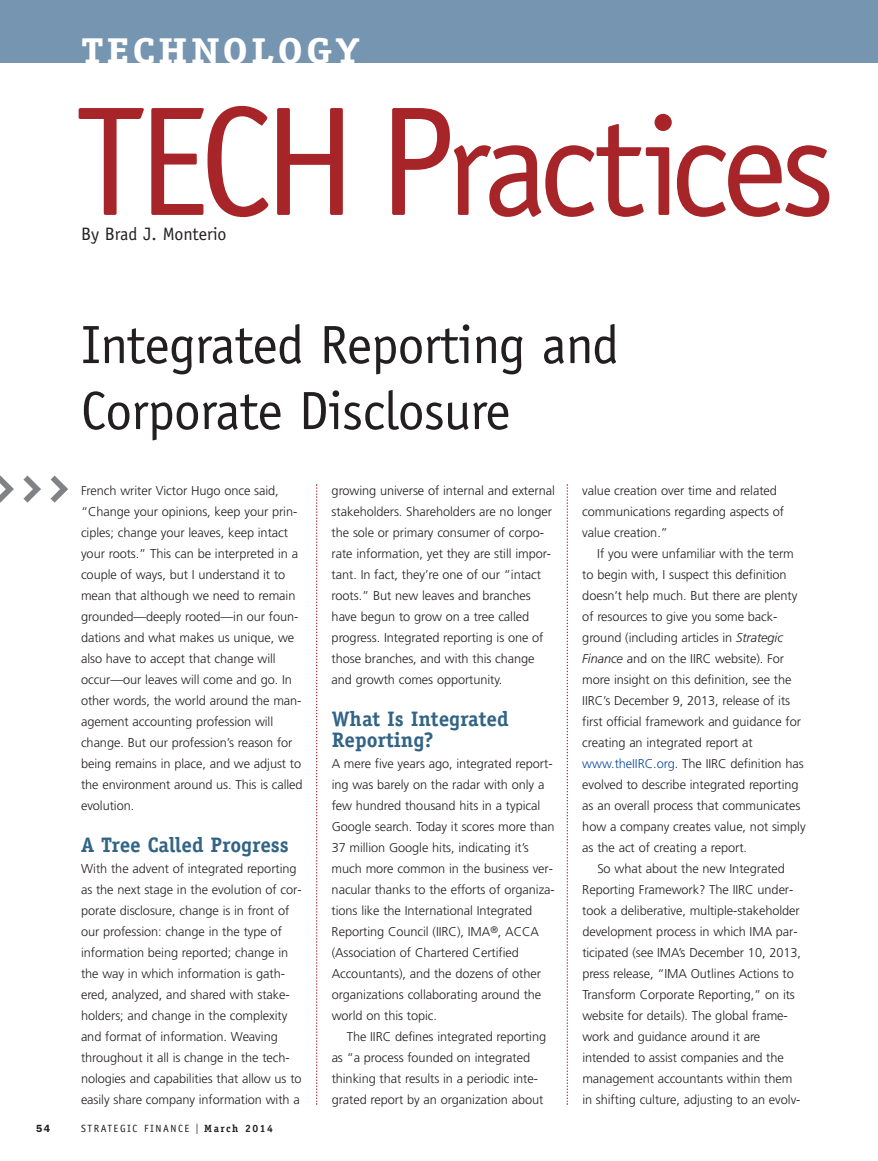
<style>
.page{position:relative;width:878px;height:1161px;background:#fff}
.page>*{position:absolute;margin:0;border:0;box-sizing:border-box;transform-origin:0 0}
.t1{font:141px "Officina Sans";letter-spacing:-.05em;color:#a72428}
.t2{font:54px/66px "Officina Sans";letter-spacing:-.015em;color:#231f20}
.t3{font:700 36px "Officina Serif";letter-spacing:.07em;color:#fff;scale:1.2 1}
.t4{font:700 21px/21px "Officina Serif";color:#326485}
.t5{font:18px "Officina Sans";color:#231f20}
.t6{font:300 12.75px/21px "Frutiger";letter-spacing:-.005em;color:#231f20}
.t7{font:10.5px "Officina Sans";letter-spacing:.15em;color:#231f20}
.t8{font:600 10.5px "Franklin Gothic";color:#231f20}
.s1{font-size:156px}
.s2{font-family:"Franklin Gothic";font-size:15px}
.s3{font-family:"Officina Serif";font-weight:700}
.s4{font-style:italic}
.s5{color:#0f499d}
</style>
<div class="page">
<svg style="left:51px;top:476px;width:17px;height:27px"></svg>
<svg style="left:23px;top:476px;width:18px;height:27px"></svg>
<svg style="left:0;top:476px;width:14px;height:27px"></svg>
<svg style="left:316px;top:484px;width:1px;height:621px"></svg>
<svg style="left:566px;top:484px;width:2px;height:621px"></svg>
<div style="left:0;top:0;width:878px;height:63px;background:#7695b0"></div>
<h3 class="t3" style="left:81px;top:37px;width:234px">TECHNOLOGY</h3>
<h1 class="t1" style="left:75px;top:114px;width:761px"><span class="s1">TECH P</span>ractices</h1>
<h3 class="t5" style="left:81px;top:227px;width:147px">By Brad J. Monterio</h3>
<h2 class="t2" style="left:81px;top:316px;width:539px">Integrated Reporting and<br>Corporate Disclosure</h2>
<p class="t6" style="left:81px;top:481px;width:223px">French writer Victor Hugo once said, “Change your opinions, keep your prin&shy;ciples; change your leaves, keep intact your roots.” This can be interpreted in a couple of ways, but I understand it to mean that although we need to remain grounded—deeply rooted—in our foun&shy;dations and what makes us unique, we also have to accept that change will occur—our leaves will come and go. In other words, the world around the man&shy;agement accounting profession will change. But our profession’s reason for being remains in place, and we adjust to the environment around us. This is called evolution.</p>
<h3 class="t4" style="left:81px;top:836px;width:209px">A Tree Called Progress</h3>
<p class="t6" style="left:81px;top:859px;width:222px">With the advent of integrated reporting as the next stage in the evolution of cor&shy;porate disclosure, change is in front of our profession: change in the type of information being reported; change in the way in which information is gath&shy;ered, analyzed, and shared with stake&shy;holders; and change in the complexity and format of information. Weaving throughout it all is change in the tech&shy;nologies and capabilities that allow us to easily share company information with a</p>
<p class="t8" style="left:36px;top:1125px;width:16px">54</p>
<p class="t7" style="left:81px;top:1125px;width:193px">STRATEGIC FINANCE <span class="s2">I</span> <span class="s3">March 2014</span></p>
<p class="t6" style="left:331px;top:481px;width:225px">growing universe of internal and external stakeholders. Shareholders are no longer the sole or primary consumer of corpo&shy;rate information, yet they are still impor&shy;tant. In fact, they’re one of our “intact roots.” But new leaves and branches have begun to grow on a tree called progress. Integrated reporting is one of those branches, and with this change and growth comes opportunity.</p>
<h3 class="t4" style="left:331px;top:710px;width:178px">What Is Integrated<br>Reporting?</h3>
<p class="t6" style="left:331px;top:754px;width:225px">A mere five years ago, integrated report&shy;ing was barely on the radar with only a few hundred thousand hits in a typical Google search. Today it scores more than 37 million Google hits, indicating it’s much more common in the business ver&shy;nacular thanks to the efforts of organiza&shy;tions like the International Integrated Reporting Council (IIRC), IMA<sup>®</sup>, ACCA (Association of Chartered Certified Accountants), and the dozens of other organizations collaborating around the world on this topic.</p>
<p class="t6" style="left:331px;top:1027px;width:216px;text-indent:15px">The IIRC defines integrated reporting as “a process founded on integrated thinking that results in a periodic inte&shy;grated report by an organization about</p>
<p class="t6" style="left:582px;top:481px;width:203px">value creation over time and related communications regarding aspects of value creation.”</p>
<p class="t6" style="left:597px;top:544px;width:198px">If you were unfamiliar with the term</p>
<p class="t6" style="left:582px;top:565px;width:206px">to begin with, I suspect this definition</p>
<p class="t6" style="left:582px;top:586px;width:217px">doesn’t help much. But there are plenty</p>
<p class="t6" style="left:582px;top:607px;width:196px">of resources to give you some back-</p>
<p class="t6" style="left:582px;top:628px;width:202px">ground (including articles in <span class="s4">Strategic</span></p>
<p class="t6" style="left:582px;top:649px;width:203px"><span class="s4">Finance</span> and on the IIRC website). For</p>
<p class="t6" style="left:582px;top:670px;width:211px">more insight on this definition, see the</p>
<p class="t6" style="left:582px;top:691px;width:209px">IIRC’s December 9, 2013, release of its</p>
<p class="t6" style="left:582px;top:712px;width:220px">first official framework and guidance for</p>
<p class="t6" style="left:582px;top:733px;width:172px">creating an integrated report at</p>
<p class="t6" style="left:582px;top:754px;width:223px"><span class="s5">www.theIIRC.org</span>. The IIRC definition has</p>
<p class="t6" style="left:582px;top:775px;width:218px">evolved to describe integrated reporting</p>
<p class="t6" style="left:582px;top:796px;width:219px">as an overall process that communicates</p>
<p class="t6" style="left:582px;top:817px;width:225px">how a company creates value, not simply</p>
<p class="t6" style="left:582px;top:838px;width:166px">as the act of creating a report.</p>
<p class="t6" style="left:597px;top:859px;width:189px">So what about the new Integrated</p>
<p class="t6" style="left:582px;top:880px;width:212px">Reporting Framework? The IIRC under-</p>
<p class="t6" style="left:582px;top:901px;width:219px">took a deliberative, multiple-stakeholder</p>
<p class="t6" style="left:582px;top:922px;width:217px">development process in which IMA par-</p>
<p class="t6" style="left:582px;top:943px;width:220px">ticipated (see IMA’s December 10, 2013,</p>
<p class="t6" style="left:582px;top:964px;width:213px">press release, “IMA Outlines Actions to</p>
<p class="t6" style="left:582px;top:985px;width:214px">Transform Corporate Reporting,” on its</p>
<p class="t6" style="left:582px;top:1006px;width:207px">website for details). The global frame-</p>
<p class="t6" style="left:582px;top:1027px;width:179px">work and guidance around it are</p>
<p class="t6" style="left:582px;top:1048px;width:203px">intended to assist companies and the</p>
<p class="t6" style="left:582px;top:1069px;width:212px">management accountants within them</p>
<p class="t6" style="left:582px;top:1090px;width:220px">in shifting culture, adjusting to an evolv-</p>
</div>
